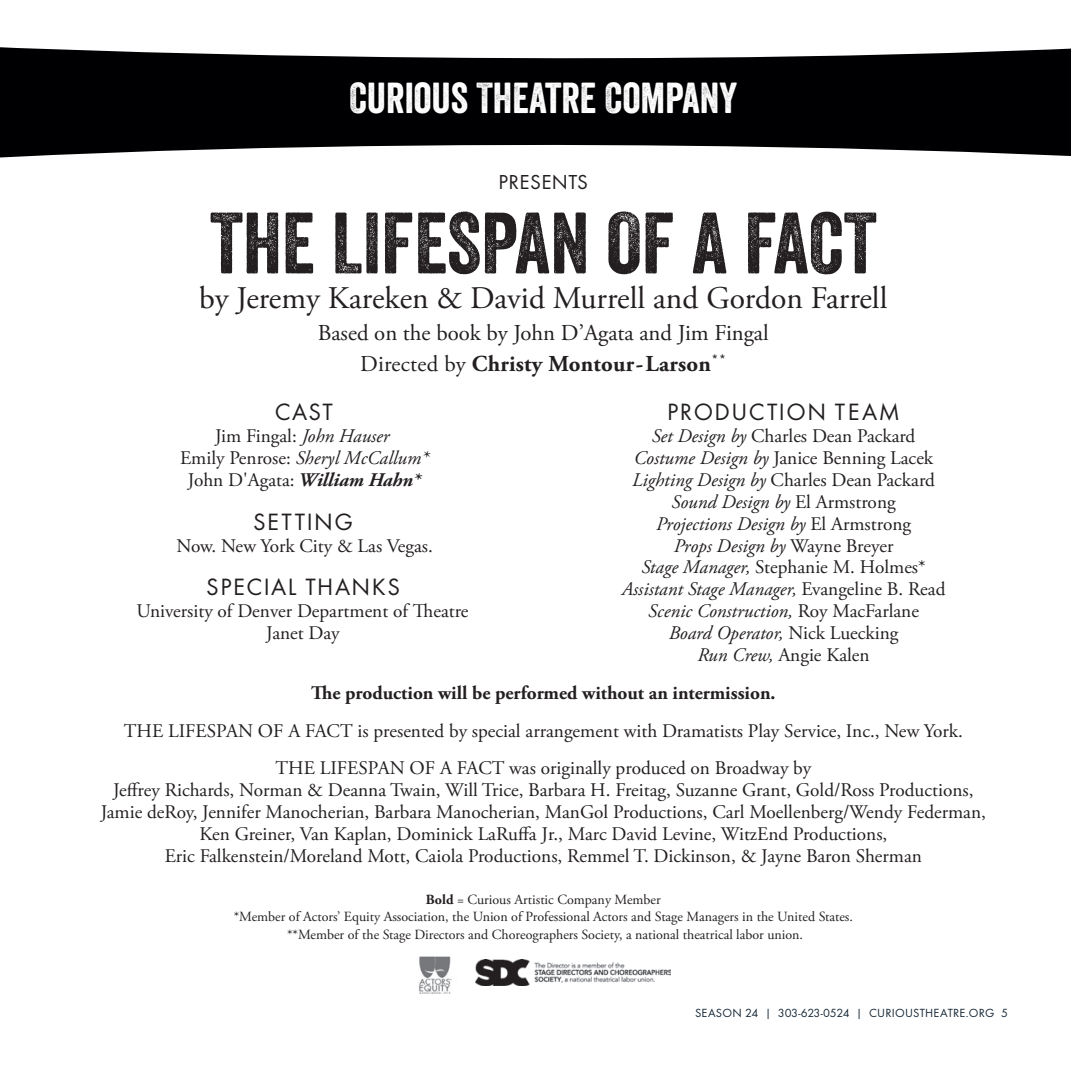
<style>
.page{position:relative;width:1071px;height:1071px;background:#fff}
.page>*{position:absolute;margin:0;border:0;box-sizing:border-box;transform-origin:0 0}
.t1{font:84px "Veneer";color:#231f20}
.t2{font:42px "Veneer";color:#fff}
.t3{font:31.5px "Adobe Garamond Pro";color:#231f20}
.t4{font:24.5px "Futura Book DTC";letter-spacing:.06em;color:#231f20}
.t5{font:22.75px/31.5px "Adobe Garamond Pro";color:#231f20;text-align:center}
.t6{font:21px "Futura Book DTC";letter-spacing:.02em;color:#231f20}
.t7{font:19.25px/21.9px "Adobe Garamond Pro";color:#231f20;text-align:center}
.t8{font:italic 19.25px/21.9px "Adobe Garamond Pro";color:#231f20;text-align:center}
.t9{font:700 19.25px "Adobe Garamond Pro";color:#231f20}
.t10{font:14px/17.5px "Adobe Garamond Pro";color:#231f20;text-align:center}
.t11{font:12.25px "Futura Book DTC";letter-spacing:.02em;color:#172938}
.s1{font-weight:700}
.s2{font-style:italic}
.s3{font-weight:700;font-style:italic}
.s4{font-style:normal}
</style>
<div class="page">
<svg style="left:0;top:47px;width:1071px;height:111px;background:#262628"></svg>
<img style="left:419px;top:956px;width:33px;height:38px">
<img style="left:475px;top:959px;width:196px;height:27px">
<h2 class="t2" style="left:350px;top:72px;width:389px">CURIOUS THEATRE COMPANY</h2>
<p class="t6" style="left:499px;top:170px;width:91px">PRESENTS</p>
<h1 class="t1" style="left:210px;top:192px;width:668px">THE LIFESPAN OF A FACT</h1>
<h3 class="t3" style="left:199px;top:279px;width:690px">by Jeremy Kareken &amp; David Murrell and Gordon Farrell</h3>
<p class="t5" style="left:318px;top:318px;width:452px">Based on the book by John D’Agata and Jim Fingal<br>Directed by <span class="s1">Christy Montour-Larson</span><sup>**</sup></p>
<p class="t4" style="left:275px;top:398px;width:60px">CAST</p>
<p class="t7" style="left:180px;top:426px;width:250px">Jim Fingal: <span class="s2">John Hauser<br></span>Emily Penrose: <span class="s2">Sheryl McCallum*<br></span>John D'Agata: <span class="s3">William Hahn*</span></p>
<p class="t4" style="left:253px;top:508px;width:101px">SETTING</p>
<p class="t7" style="left:177px;top:535px;width:258px">Now. New York City &amp; Las Vegas.</p>
<p class="t4" style="left:206px;top:573px;width:195px">SPECIAL THANKS</p>
<p class="t7" style="left:136px;top:601px;width:334px">University of Denver Department of Theatre<br>Janet Day</p>
<p class="t4" style="left:667px;top:398px;width:234px">PRODUCTION TEAM</p>
<p class="t8" style="left:622px;top:426px;width:325px">Set Design by <span class="s4">Charles Dean Packard </span>Costume Design by <span class="s4">Janice Benning Lacek </span>Lighting Design by <span class="s4">Charles Dean Packard </span>Sound Design by <span class="s4">El Armstrong<br></span>Projections Design by <span class="s4">El Armstrong<br></span>Props Design by <span class="s4">Wayne Breyer<br></span>Stage Manager, <span class="s4">Stephanie M. Holmes* </span>Assistant Stage Manager, <span class="s4">Evangeline B. Read </span>Scenic Construction, <span class="s4">Roy MacFarlane<br></span>Board Operator, <span class="s4">Nick Luecking<br></span>Run Crew, <span class="s4">Angie Kalen</span></p>
<p class="t9" style="left:311px;top:682px;width:466px">The production will be performed without an intermission.</p>
<p class="t7" style="left:124px;top:712px;width:841px;line-height:37.6px">THE LIFESPAN OF A FACT is presented by special arrangement with Dramatists Play Service, Inc., New York.<br>THE LIFESPAN OF A FACT was originally produced on Broadway by</p>
<p class="t7" style="left:101px;top:780px;width:887px">Jeffrey Richards, Norman &amp; Deanna Twain, Will Trice, Barbara H. Freitag, Suzanne Grant, Gold/Ross Productions, Jamie deRoy, Jennifer Manocherian, Barbara Manocherian, ManGol Productions, Carl Moellenberg/Wendy Federman, Ken Greiner, Van Kaplan, Dominick LaRuffa Jr., Marc David Levine, WitzEnd Productions,<br>Eric Falkenstein/Moreland Mott, Caiola Productions, Remmel T. Dickinson, &amp; Jayne Baron Sherman</p>
<p class="t10" style="left:234px;top:891px;width:621px"><span class="s1">Bold</span> = Curious Artistic Company Member<br>*Member of Actors’ Equity Association, the Union of Professional Actors and Stage Managers in the United States. **Member of the Stage Directors and Choreographers Society, a national theatrical labor union.</p>
<p class="t11" style="left:695px;top:1006px;width:314px">SEASON 24 | 303-623-0524 | CURIOUSTHEATRE.ORG 5</p>
</div>
